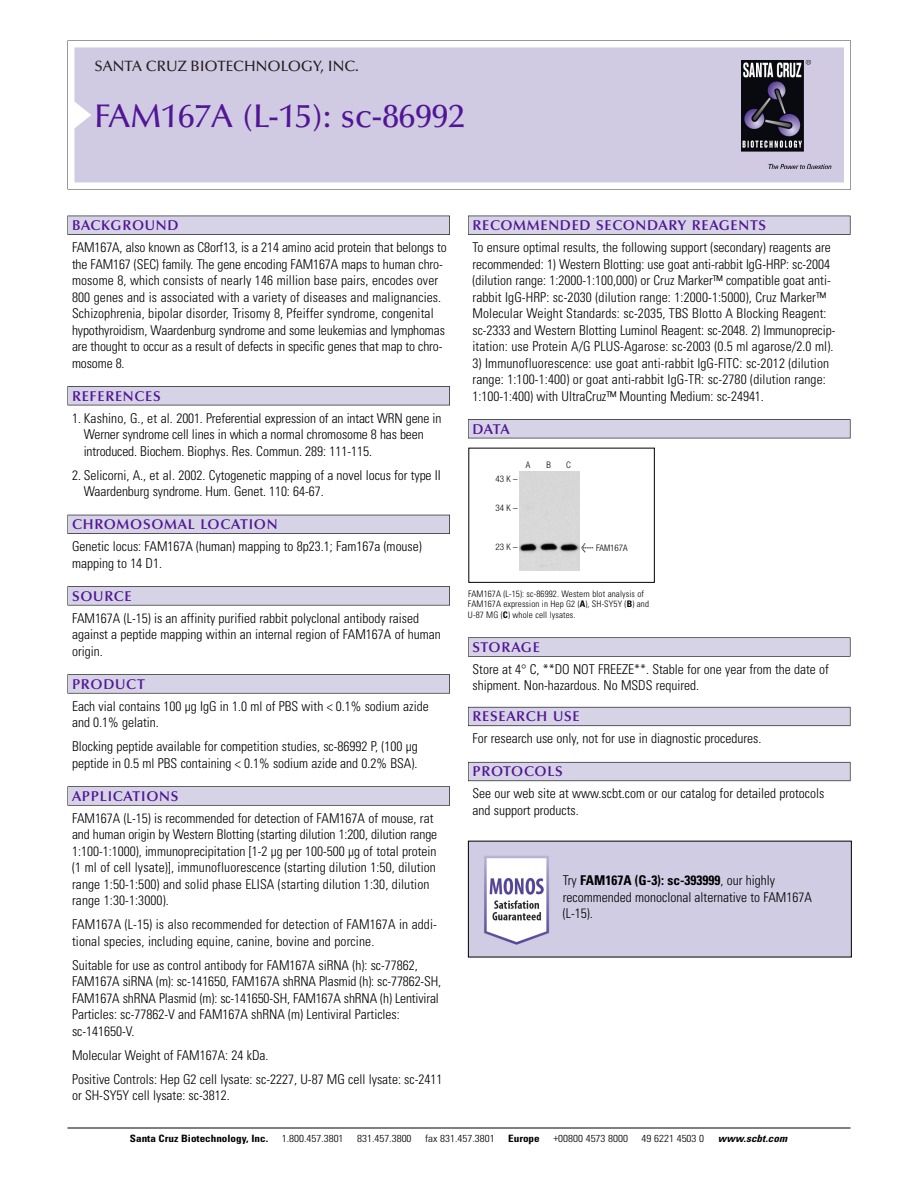
<style>
.page{position:relative;width:918px;height:1188px;background:#fff}
.page>*{position:absolute;margin:0;border:0;box-sizing:border-box;transform-origin:0 0}
.t1{font:500 33px "Optima";color:#511695}
.t2{font:500 15px "Optima";color:#231f20}
.t3{font:600 14.25px "Optima";letter-spacing:.05em;color:#511695}
.t4{font:300 condensed 13.5px/16.5px "Univers";color:#000}
.t5{font:300 condensed 10.2px "Univers";color:#000;scale:1.1 1}
.t6{font:700 condensed 10.2px "Univers";color:#000;scale:1.1 1}
.t7{font:italic 700 condensed 10.2px "Univers";letter-spacing:.005em;color:#000;scale:1.1 1}
.t8{font:300 condensed 9px/10.5px "Univers";letter-spacing:.015em;color:#000}
.t9{font:300 condensed 9px "Helvetica Neue";color:#000}
.s1{font-family:"Meta Plus";font-weight:400;font-stretch:normal;font-size:10.5px}
.s2{font-weight:700}
</style>
<div class="page">
<svg style="left:68px;top:40px;width:783px;height:149px"></svg>
<div style="left:74px;top:47px;width:770px;height:135px;background:#d1cae3"></div>
<img style="left:741px;top:60px;width:90px;height:108px">
<div style="left:68px;top:216px;width:382px;height:19px;background:#525155"></div>
<div style="left:68px;top:216px;width:381px;height:18px;background:#d7d3e7"></div>
<div style="left:68px;top:386px;width:382px;height:19px;background:#525155"></div>
<div style="left:68px;top:387px;width:381px;height:18px;background:#d7d3e7"></div>
<div style="left:68px;top:515px;width:382px;height:19px;background:#525158"></div>
<div style="left:68px;top:515px;width:381px;height:18px;background:#d7d3e7"></div>
<div style="left:68px;top:586px;width:382px;height:19px;background:#575759"></div>
<div style="left:68px;top:587px;width:381px;height:18px;background:#d7d3e7"></div>
<svg style="left:68px;top:674px;width:382px;height:20px"></svg>
<div style="left:68px;top:675px;width:381px;height:18px;background:#d7d3e7"></div>
<div style="left:68px;top:786px;width:382px;height:20px;background:#626263"></div>
<div style="left:68px;top:787px;width:381px;height:18px;background:#d7d3e7"></div>
<div style="left:468px;top:216px;width:382px;height:19px;background:#525155"></div>
<div style="left:468px;top:216px;width:382px;height:18px;background:#d7d3e7"></div>
<div style="left:468px;top:419px;width:382px;height:19px;background:#525155"></div>
<div style="left:468px;top:420px;width:382px;height:18px;background:#d7d3e7"></div>
<div style="left:468px;top:637px;width:382px;height:20px;background:#666"></div>
<div style="left:468px;top:638px;width:382px;height:18px;background:#d7d3e7"></div>
<div style="left:468px;top:707px;width:382px;height:19px;background:#66646e"></div>
<div style="left:468px;top:707px;width:382px;height:18px;background:#d7d3e7"></div>
<div style="left:468px;top:762px;width:382px;height:19px;background:#66646d"></div>
<div style="left:468px;top:763px;width:382px;height:18px;background:#d7d3e7"></div>
<hr style="left:68px;top:1128px;width:782px;height:1px;background:#000">
<div style="left:468px;top:448px;width:187px;height:135px;border:1px solid #000"></div>
<img style="left:520px;top:471px;width:59px;height:99px">
<img style="left:470px;top:843px;width:380px;height:112px">
<p class="t2" style="left:94px;top:61px;width:266px">SANTA CRUZ BIOTECHNOLOGY, INC.</p>
<h1 class="t1" style="left:94px;top:103px;width:372px">FAM167A (L-15): sc-86992</h1>
<p class="t3" style="left:72px;top:219px;width:108px">BACKGROUND</p>
<p class="t4" style="left:72px;top:240px;width:376px">FAM167A, also known as C8orf13, is a 214 amino acid protein that belongs to the FAM167 (SEC) family. The gene encoding FAM167A maps to human chro&shy;mosome 8, which consists of nearly 146 million base pairs, encodes over 800 genes and is associated with a variety of diseases and malignancies.<br>Schizophrenia, bipolar disorder, Trisomy 8, Pfeiffer syndrome, congenital hypothyroidism, Waardenburg syndrome and some leukemias and lymphomas are thought to occur as a result of defects in specific genes that map to chro&shy;mosome 8.</p>
<p class="t3" style="left:72px;top:390px;width:90px">REFERENCES</p>
<p class="t4" style="left:84px;top:411px;width:359px;text-indent:-12px">1. Kashino, G., et al. 2001. Preferential expression of an intact WRN gene in<br>Werner syndrome cell lines in which a normal chromosome 8 has been introduced. Biochem. Biophys. Res. Commun. 289: 111-115.</p>
<p class="t4" style="left:84px;top:468px;width:359px;text-indent:-12px">2. Selicorni, A., et al. 2002. Cytogenetic mapping of a novel locus for type II<br>Waardenburg syndrome. Hum. Genet. 110: 64-67.</p>
<p class="t3" style="left:72px;top:519px;width:207px">CHROMOSOMAL LOCATION</p>
<p class="t4" style="left:72px;top:539px;width:351px">Genetic locus: FAM167A (human) mapping to 8p23.1; Fam167a (mouse) mapping to 14 D1.</p>
<p class="t3" style="left:72px;top:590px;width:61px">SOURCE</p>
<p class="t4" style="left:72px;top:611px;width:370px">FAM167A (L-15) is an affinity purified rabbit polyclonal antibody raised against a peptide mapping within an internal region of FAM167A of human origin.</p>
<p class="t3" style="left:72px;top:678px;width:74px">PRODUCT</p>
<p class="t4" style="left:72px;top:699px;width:358px">Each vial contains 100 µg IgG in 1.0 ml of PBS with &lt; 0.1% sodium azide and 0.1% gelatin.</p>
<p class="t4" style="left:72px;top:739px;width:347px">Blocking peptide available for competition studies, sc-86992 P, (100 µg peptide in 0.5 ml PBS containing &lt; 0.1% sodium azide and 0.2% BSA).</p>
<p class="t3" style="left:72px;top:790px;width:108px">APPLICATIONS</p>
<p class="t4" style="left:72px;top:811px;width:367px">FAM167A (L-15) is recommended for detection of FAM167A of mouse, rat and human origin by Western Blotting (starting dilution 1:200, dilution range 1:100-1:1000), immunoprecipitation [1-2 µg per 100-500 µg of total protein (1 ml of cell lysate)], immunofluorescence (starting dilution 1:50, dilution range 1:50-1:500) and solid phase ELISA (starting dilution 1:30, dilution range 1:30-1:3000).</p>
<p class="t4" style="left:72px;top:917px;width:366px">FAM167A (L-15) is also recommended for detection of FAM167A in addi&shy;tional species, including equine, canine, bovine and porcine.</p>
<p class="t4" style="left:72px;top:958px;width:371px">Suitable for use as control antibody for FAM167A siRNA (h): sc-77862, FAM167A siRNA (m): sc-141650, FAM167A shRNA Plasmid (h): sc-77862-SH, FAM167A shRNA Plasmid (m): sc-141650-SH, FAM167A shRNA (h) Lentiviral Particles: sc-77862-V and FAM167A shRNA (m) Lentiviral Particles: sc-141650-V.</p>
<p class="t4" style="left:72px;top:1044px;width:372px;line-height:24px">Molecular Weight of FAM167A: 24 kDa.<br>Positive Controls: Hep G2 cell lysate: sc-2227, U-87 MG cell lysate: sc-2411</p>
<p class="t4" style="left:72px;top:1088px;width:159px">or SH-SY5Y cell lysate: sc-3812.</p>
<p class="t3" style="left:473px;top:219px;width:295px">RECOMMENDED SECONDARY REAGENTS</p>
<p class="t4" style="left:473px;top:240px;width:364px">To ensure optimal results, the following support (secondary) reagents are recommended: 1) Western Blotting: use goat anti-rabbit IgG-HRP: sc-2004 (dilution range: 1:2000-1:100,000) or Cruz Marker™ compatible goat anti&shy;rabbit IgG-HRP: sc-2030 (dilution range: 1:2000-1:5000), Cruz Marker™ Molecular Weight Standards: sc-2035, TBS Blotto A Blocking Reagent: sc-2333 and Western Blotting Luminol Reagent: sc-2048. 2) Immunoprecip&shy;itation: use Protein A/G PLUS-Agarose: sc-2003 (0.5 ml agarose/2.0 ml).</p>
<p class="t4" style="left:473px;top:356px;width:358px">3) Immunofluorescence: use goat anti-rabbit IgG-FITC: sc-2012 (dilution range: 1:100-1:400) or goat anti-rabbit IgG-TR: sc-2780 (dilution range:<br>1:100-1:400) with UltraCruz™ Mounting Medium: sc-24941.</p>
<p class="t3" style="left:473px;top:423px;width:39px">DATA</p>
<p class="t9" style="left:496px;top:476px;width:24px">43K–</p>
<p class="t9" style="left:496px;top:504px;width:24px">34K–</p>
<p class="t9" style="left:496px;top:544px;width:24px">23K–</p>
<p class="t9" style="left:526px;top:461px;width:6px">A</p>
<p class="t9" style="left:546px;top:461px;width:6px">B</p>
<p class="t9" style="left:566px;top:461px;width:6px">C</p>
<p class="t9" style="left:581px;top:544px;width:48px"><span class="s1">&lt;</span> FAM167A</p>
<p class="t8" style="left:468px;top:589px;width:183px">FAM167A (L-15): sc-86992. Western blot analysis of<br>FAM167A expression in Hep G2 (<span class="s2">A</span>), SH-SY5Y (<span class="s2">B</span>) and<br>U-87 MG (<span class="s2">C</span>) whole cell lysates.</p>
<p class="t3" style="left:473px;top:641px;width:69px">STORAGE</p>
<p class="t4" style="left:473px;top:662px;width:358px">Store at 4° C, **DO NOT FREEZE**. Stable for one year from the date of shipment. Non-hazardous. No MSDS required.</p>
<p class="t3" style="left:473px;top:711px;width:109px">RESEARCH USE</p>
<p class="t4" style="left:473px;top:731px;width:290px">For research use only, not for use in diagnostic procedures.</p>
<p class="t3" style="left:473px;top:766px;width:92px">PROTOCOLS</p>
<p class="t4" style="left:473px;top:787px;width:353px">See our web site at www.scbt.com or our catalog for detailed protocols and support products.</p>
<p class="t4" style="left:563px;top:873px;width:250px">Try <span class="s2">FAM167A (G-3): sc-393999</span>, our highly recommended monoclonal alternative to FAM167A (L-15).</p>
<p class="t6" style="left:130px;top:1135px;width:127px">Santa Cruz Biotechnology, Inc.</p>
<p class="t5" style="left:282px;top:1135px;width:58px">1.800.457.3801</p>
<p class="t5" style="left:357px;top:1135px;width:51px">831.457.3800</p>
<p class="t5" style="left:425px;top:1135px;width:65px">fax 831.457.3801</p>
<p class="t6" style="left:508px;top:1135px;width:30px">Europe</p>
<p class="t5" style="left:553px;top:1135px;width:69px">+00800 4573 8000</p>
<p class="t5" style="left:642px;top:1135px;width:58px">49 6221 4503 0</p>
<p class="t7" style="left:718px;top:1135px;width:64px">www.scbt.com</p>
</div>
